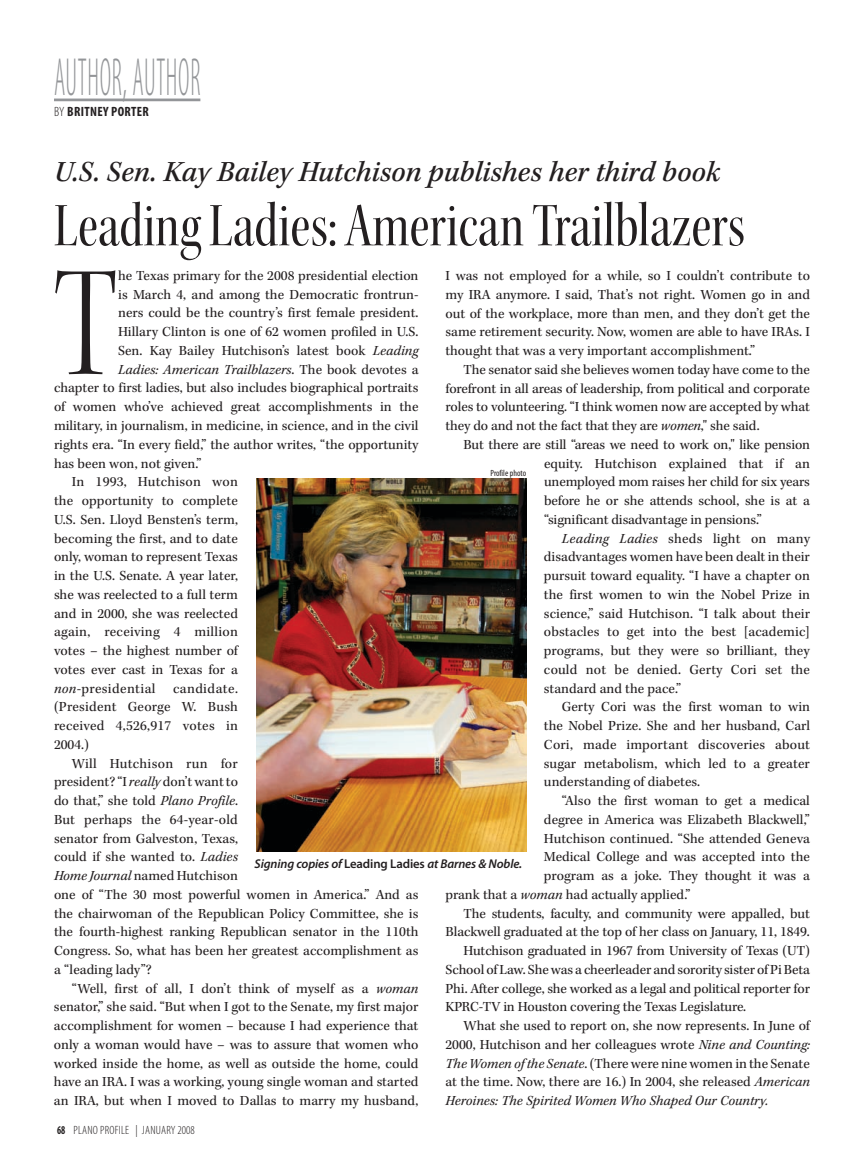
<style>
.page{position:relative;width:864px;height:1161px;background:#fff}
.page>*{position:absolute;margin:0;border:0;box-sizing:border-box;transform-origin:0 0}
.text_column_1st{font:163.95px "Kepler Std Light Cn Disp";color:#231f20}
.head_quote{font:64.5px "Kepler Std Cn Disp";letter-spacing:.005em;color:#231f20}
.head_column{font:300 condensed 54px "Myriad Pro";letter-spacing:.025em;color:#939598;scale:.5 1}
.head_kicker{font:italic 500 30px "Kepler Std";color:#231f20}
.text{font:14.25px/18.8px "Kepler Std";color:#231f20;text-align:justify}
.text_column_1st-2{font:14.25px "Kepler Std";color:#231f20}
.text_column_1st-3{font:italic 14.25px "Kepler Std";color:#231f20}
.head_column-2{font:700 condensed 13.5px "Myriad Pro";letter-spacing:.025em;color:#231f20}
.caption_feature{font:italic 600 12.75px "Myriad Pro";letter-spacing:-.01em;color:#231f20}
.t1{font:300 condensed 12px "Myriad Pro";letter-spacing:.02em;color:#231f20}
.byline_photo{font:condensed 9px "Myriad Pro";color:#231f20}
.s1{font-weight:300}
.s2{font-style:italic}
.s3{font-style:normal}
.s4{font-weight:700}
</style>
<div class="page">
<hr style="left:54px;top:99px;width:146px;height:2px;background:#939598">
<img style="left:256px;top:478px;width:270px;height:374px">
<p class="head_column" style="left:54px;top:45px;width:271px">AUTHOR, AUTHOR</p>
<p class="head_column-2" style="left:54px;top:103px;width:96px"><span class="s1">BY</span> BRITNEY PORTER</p>
<p class="head_kicker" style="left:54px;top:155px;width:668px">U.S. Sen. Kay Bailey Hutchison publishes her third book</p>
<p class="head_quote" style="left:54px;top:191px;width:692px">Leading Ladies: American Trailblazers</p>
<p class="text" style="left:445px;top:267px;width:366px">I was not employed for a while, so I couldn’t contribute to my IRA anymore. I said, That’s not right. Women go in and out of the workplace, more than men, and they don’t get the same retirement security. Now, women are able to have IRAs. I thought that was a very important accomplishment.”</p>
<p class="text" style="left:445px;top:361px;width:366px;text-indent:18px">The senator said she believes women today have come to the forefront in all areas of leadership, from political and corporate roles to volunteering. “I think women now are accepted by what they do and not the fact that they are <span class="s2">women</span>," she said.</p>
<p class="text" style="left:544px;top:436px;width:268px;text-indent:-80px">But there are still “areas we need to work on," like pension equity. Hutchison explained that if an unemployed mom raises her child for six years before he or she attends school, she is at a “significant disadvantage in pensions.”</p>
<p class="text" style="left:544px;top:529px;width:268px;text-indent:18px"><span class="s2">Leading Ladies</span> sheds light on many disadvantages women have been dealt in their pursuit toward equality. “I have a chapter on the first women to win the Nobel Prize in science,” said Hutchison. “I talk about their obstacles to get into the best [academic] programs, but they were so brilliant, they could not be denied. Gerty Cori set the standard and the pace.”</p>
<p class="text" style="left:544px;top:698px;width:268px;text-indent:18px">Gerty Cori was the first woman to win the Nobel Prize. She and her husband, Carl Cori, made important discoveries about sugar metabolism, which led to a greater understanding of diabetes.</p>
<p class="text" style="left:562px;top:792px;width:249px">“Also the first woman to get a medical</p>
<p class="text" style="left:544px;top:811px;width:267px">degree in America was Elizabeth Blackwell,”</p>
<p class="text" style="left:544px;top:829px;width:268px">Hutchison continued. “She attended Geneva</p>
<p class="text" style="left:544px;top:848px;width:267px">Medical College and was accepted into the</p>
<p class="text" style="left:544px;top:867px;width:268px">program as a joke. They thought it was a</p>
<p class="text" style="left:445px;top:886px;width:246px">prank that a <span class="s2">woman</span> had actually applied.”</p>
<p class="text" style="left:445px;top:904px;width:366px;text-align:right">The students, faculty, and community were appalled, but<br>Blackwell graduated at the top of her class on January, 11, 1849.</p>
<p class="text" style="left:445px;top:942px;width:366px;text-indent:18px">Hutchison graduated in 1967 from University of Texas (UT)<br>School of Law. She was a cheerleader and sorority sister of Pi Beta Phi. After college, she worked as a legal and political reporter for KPRC-TV in Houston covering the Texas Legislature.</p>
<p class="text" style="left:445px;top:1017px;width:366px;text-indent:18px">What she used to report on, she now represents. In June of 2000, Hutchison and her colleagues wrote <span class="s2">Nine and Counting:<br>The Women of the Senate</span>. (There were nine women in the Senate at the time. Now, there are 16.) In 2004, she released <span class="s2">American Heroines: The Spirited Women Who Shaped Our Country.</span></p>
<p class="text_column_1st" style="left:54px;top:236px;width:66px">T</p>
<p class="text_column_1st-2" style="left:118px;top:267px;width:302px">he Texas primary for the 2008 presidential election</p>
<p class="text_column_1st-2" style="left:118px;top:286px;width:302px">is March 4, and among the Democratic frontrun-</p>
<p class="text_column_1st-2" style="left:118px;top:305px;width:302px">ners could be the country’s first female president.</p>
<p class="text_column_1st-2" style="left:118px;top:324px;width:302px">Hillary Clinton is one of 62 women profiled in U.S.</p>
<p class="text_column_1st-2" style="left:118px;top:343px;width:302px">Sen. Kay Bailey Hutchison’s latest book <span class="s2">Leading</span></p>
<p class="text_column_1st-3" style="left:118px;top:361px;width:302px">Ladies: American Trailblazers<span class="s3">. The book devotes a</span></p>
<p class="text_column_1st-2" style="left:54px;top:380px;width:366px">chapter to first ladies, but also includes biographical portraits</p>
<p class="text_column_1st-2" style="left:54px;top:399px;width:366px">of women who’ve achieved great accomplishments in the</p>
<p class="text_column_1st-2" style="left:54px;top:418px;width:366px">military, in journalism, in medicine, in science, and in the civil</p>
<p class="text_column_1st-2" style="left:54px;top:436px;width:366px">rights era. “In every field,” the author writes, “the opportunity</p>
<p class="text_column_1st-2" style="left:54px;top:455px;width:149px">has been won, not given.”</p>
<p class="text" style="left:54px;top:473px;width:186px;text-indent:18px">In 1993, Hutchison won the opportunity to complete U.S. Sen. Lloyd Bensten’s term, becoming the first, and to date only, woman to represent Texas in the U.S. Senate. A year later, she was reelected to a full term and in 2000, she was reelected again, receiving 4 million votes – the highest number of votes ever cast in Texas for a <span class="s2">non</span>-presidential candidate. (President George W. Bush received 4,526,917 votes in 2004.)</p>
<p class="text" style="left:54px;top:754px;width:366px;text-align:left;text-indent:18px">Will Hutchison run for<br>president? “I <span class="s2">really</span> don’t want to<br>do that,” she told <span class="s2">Plano Profile</span>.<br>But perhaps the 64-year-old<br>senator from Galveston, Texas,<br>could if she wanted to. <span class="s2">Ladies<br>Home Journal</span> named Hutchison<br>one of “The 30 most powerful women in America.” And as the chairwoman of the Republican Policy Committee, she is the fourth-highest ranking Republican senator in the 110th Congress. So, what has been her greatest accomplishment as a “leading lady”?</p>
<p class="text" style="left:54px;top:979px;width:366px;text-indent:18px">“Well, first of all, I don’t think of myself as a <span class="s2">woman </span>senator,” she said. “But when I got to the Senate, my first major accomplishment for women – because I had experience that only a woman would have – was to assure that women who worked inside the home, as well as outside the home, could have an IRA. I was a working, young single woman and started an IRA, but when I moved to Dallas to marry my husband,</p>
<p class="byline_photo" style="left:490px;top:467px;width:37px">Profile photo</p>
<p class="caption_feature" style="left:255px;top:856px;width:269px">Signing copies of <span class="s3">Leading Ladies</span> at Barnes &amp; Noble.</p>
<p class="t1" style="left:57px;top:1123px;width:139px"><span class="s4">68</span> PLANO PROFILE | JANUARY 2008</p>
</div>
